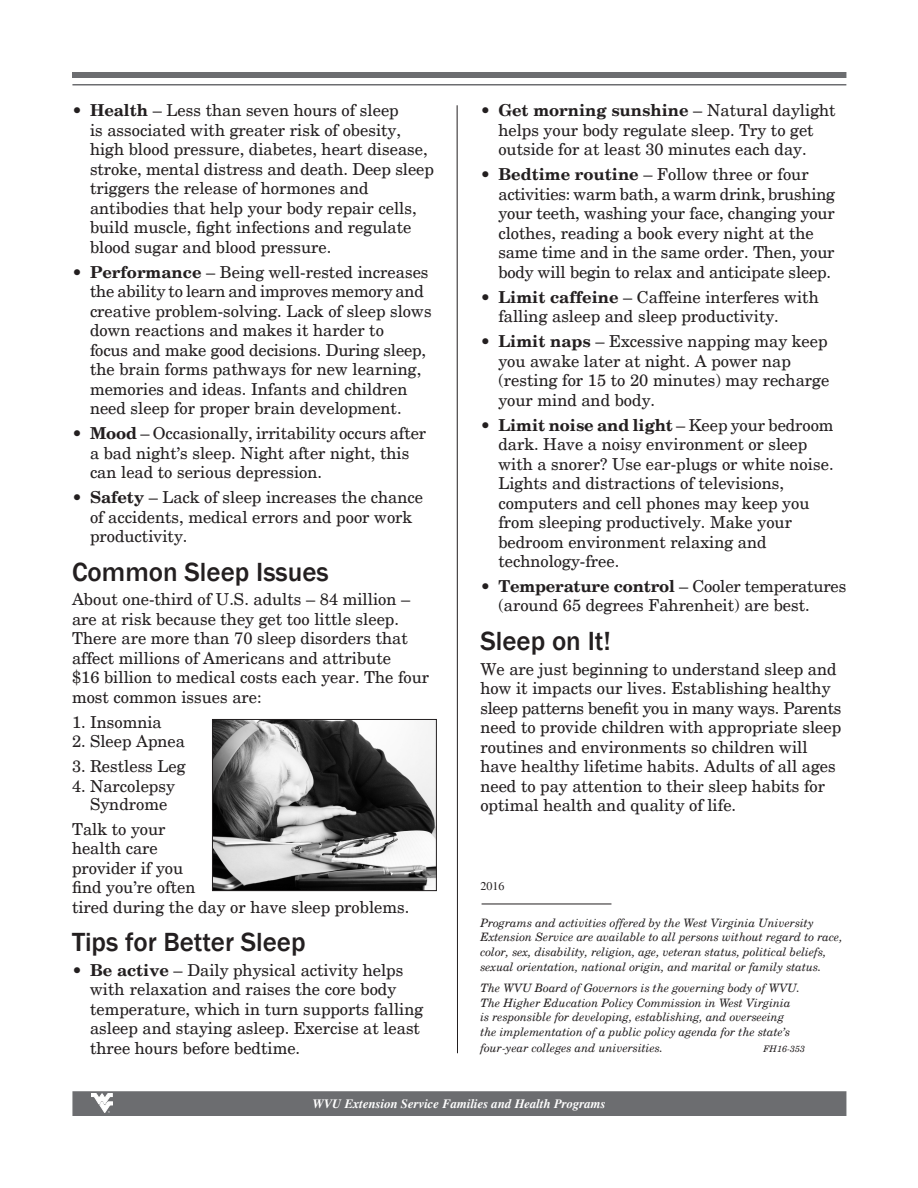
<style>
.page{position:relative;width:918px;height:1188px;background:#fff}
.page>*{position:absolute;margin:0;border:0;box-sizing:border-box;transform-origin:0 0}
.t1{font:500 27px "Franklin Gothic";color:#231f20}
.Body_text{font:16.5px/19.5px "New Century Schlbk";color:#231f20}
.t2{font:italic 700 12.75px "Times";color:#fff}
.t3{font:12px "Times";color:#231f20}
.Clause{font:italic 11.7px/14.7px "New Century Schlbk";color:#231f20}
.Clause-2{font:italic 9px "New Century Schlbk";color:#231f20}
.s1{font-weight:700}
</style>
<div class="page">
<div style="left:72px;top:72px;width:774px;height:6px;background:#6c6d70"></div>
<hr style="left:72px;top:84px;width:774px;height:2px;background:#6c6d70">
<div style="left:72px;top:1091px;width:774px;height:25px;background:#6c6d70;border:2px solid #6c6d70"></div>
<svg style="left:91px;top:1093px;width:22px;height:20px"></svg>
<hr style="left:457px;top:105px;width:1px;height:948px;background:#231f20">
<hr style="left:482px;top:904px;width:129px;height:1px;background:#231f20">
<img style="left:214px;top:721px;width:221px;height:168px">
<div style="left:212px;top:719px;width:225px;height:172px;border:1px solid #231f20"></div>
<p class="Body_text" style="left:90px;top:101px;width:345px;text-indent:-18px">• <span class="s1">Health</span> – Less than seven hours of sleep<br>is associated with greater risk of obesity, high blood pressure, diabetes, heart disease, stroke, mental distress and death. Deep sleep triggers the release of hormones and antibodies that help your body repair cells, build muscle, fight infections and regulate blood sugar and blood pressure.</p>
<p class="Body_text" style="left:90px;top:262px;width:343px;text-indent:-18px">• <span class="s1">Performance</span> – Being well-rested increases the ability to learn and improves memory and creative problem-solving. Lack of sleep slows down reactions and makes it harder to<br>focus and make good decisions. During sleep, the brain forms pathways for new learning, memories and ideas. Infants and children need sleep for proper brain development.</p>
<p class="Body_text" style="left:90px;top:424px;width:338px;text-indent:-18px">• <span class="s1">Mood</span> – Occasionally, irritability occurs after a bad night’s sleep. Night after night, this can lead to serious depression.</p>
<p class="Body_text" style="left:90px;top:488px;width:335px;text-indent:-18px">• <span class="s1">Safety</span> – Lack of sleep increases the chance of accidents, medical errors and poor work productivity.</p>
<p class="t1" style="left:72px;top:555px;width:258px">Common Sleep Issues</p>
<p class="Body_text" style="left:72px;top:590px;width:359px">About one-third of U.S. adults – 84 million – are at risk because they get too little sleep.<br>There are more than 70 sleep disorders that affect millions of Americans and attribute<br>$16 billion to medical costs each year. The four most common issues are:</p>
<p class="Body_text" style="left:72px;top:712px;width:91px">1. Insomnia</p>
<p class="Body_text" style="left:72px;top:732px;width:115px">2. Sleep Apnea</p>
<p class="Body_text" style="left:72px;top:757px;width:115px">3. Restless Leg</p>
<p class="Body_text" style="left:90px;top:777px;width:86px;line-height:18px;text-indent:-18px">4. Narcolepsy<br>Syndrome</p>
<p class="Body_text" style="left:72px;top:819px;width:339px">Talk to your<br>health care<br>provider if you<br>find you’re often<br>tired during the day or have sleep problems.</p>
<p class="t1" style="left:72px;top:925px;width:235px">Tips for Better Sleep</p>
<p class="Body_text" style="left:90px;top:961px;width:335px;text-indent:-18px">• <span class="s1">Be active</span> – Daily physical activity helps with relaxation and raises the core body temperature, which in turn supports falling asleep and staying asleep. Exercise at least three hours before bedtime.</p>
<p class="Body_text" style="left:498px;top:101px;width:339px;text-indent:-18px">• <span class="s1">Get morning sunshine</span> – Natural daylight helps your body regulate sleep. Try to get outside for at least 30 minutes each day.</p>
<p class="Body_text" style="left:498px;top:165px;width:338px;text-indent:-18px">• <span class="s1">Bedtime routine</span> – Follow three or four activities: warm bath, a warm drink, brushing your teeth, washing your face, changing your clothes, reading a book every night at the same time and in the same order. Then, your body will begin to relax and anticipate sleep.</p>
<p class="Body_text" style="left:498px;top:287px;width:322px;text-indent:-18px">• <span class="s1">Limit caffeine</span> – Caffeine interferes with falling asleep and sleep productivity.</p>
<p class="Body_text" style="left:498px;top:332px;width:332px;text-indent:-18px">• <span class="s1">Limit naps</span> – Excessive napping may keep you awake later at night. A power nap (resting for 15 to 20 minutes) may recharge your mind and body.</p>
<p class="Body_text" style="left:498px;top:415px;width:337px;text-indent:-18px">• <span class="s1">Limit noise and light</span> – Keep your bedroom dark. Have a noisy environment or sleep with a snorer? Use ear-plugs or white noise.<br>Lights and distractions of televisions, computers and cell phones may keep you from sleeping productively. Make your bedroom environment relaxing and technology-free.</p>
<p class="Body_text" style="left:498px;top:577px;width:350px;text-indent:-18px">• <span class="s1">Temperature control</span> – Cooler temperatures (around 65 degrees Fahrenheit) are best.</p>
<p class="t1" style="left:480px;top:624px;width:132px">Sleep on It!</p>
<p class="Body_text" style="left:480px;top:659px;width:363px">We are just beginning to understand sleep and how it impacts our lives. Establishing healthy sleep patterns benefit you in many ways. Parents need to provide children with appropriate sleep routines and environments so children will have healthy lifetime habits. Adults of all ages need to pay attention to their sleep habits for optimal health and quality of life.</p>
<p class="t3" style="left:480px;top:880px;width:25px">2016</p>
<p class="Clause" style="left:480px;top:915px;width:364px">Programs and activities offered by the West Virginia University Extension Service are available to all persons without regard to race, color, sex, disability, religion, age, veteran status, political beliefs, sexual orientation, national origin, and marital or family status.</p>
<p class="Clause" style="left:480px;top:981px;width:321px">The WVU Board of Governors is the governing body of WVU.<br>The Higher Education Policy Commission in West Virginia is responsible for developing, establishing, and overseeing the implementation of a public policy agenda for the state’s</p>
<p class="Clause" style="left:480px;top:1040px;width:184px">four-year colleges and universities.</p>
<p class="Clause-2" style="left:764px;top:1043px;width:43px">FH16-353</p>
<p class="t2" style="left:312px;top:1096px;width:295px">WVU Extension Service Families and Health Programs</p>
</div>
